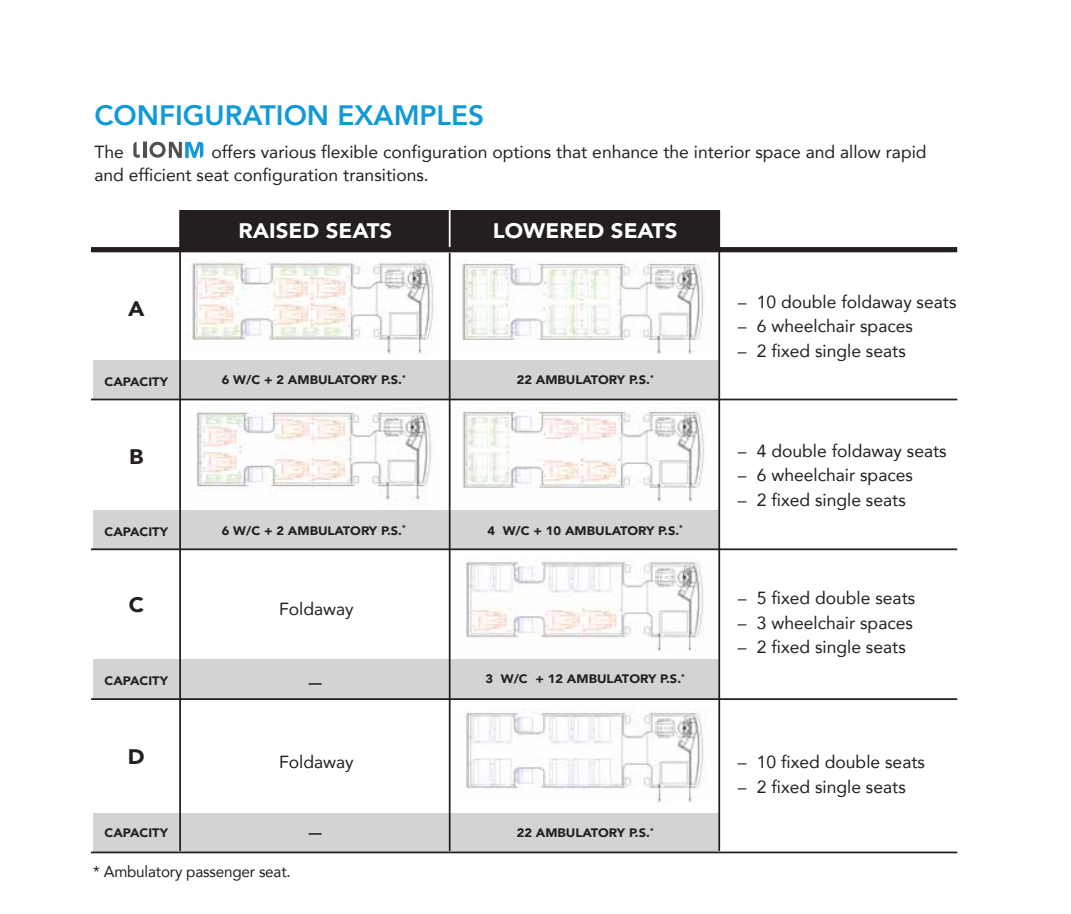
<style>
.page{position:relative;width:1071px;height:914px;background:#fff}
.page>*{position:absolute;margin:0;border:0;box-sizing:border-box;transform-origin:0 0}
.t1{font:800 28px "Avenir";color:#109ad6}
.t2{font:900 21px "Avenir";color:#fff;scale:1.05 1}
.t3{font:900 21px "Avenir";color:#231f20;scale:1.05 1}
.t4{font:17.5px/22.8px "Avenir";color:#231f20}
.t5{font:15.75px "Avenir";letter-spacing:-.015em;color:#231f20}
.t6{font:900 12.25px "Avenir";color:#231f20;scale:1.05 1}
</style>
<div class="page">
<div style="left:180px;top:210px;width:539px;height:40px;background:#231f20"></div>
<div style="left:93px;top:360px;width:625px;height:39px;background:#d1d3d4"></div>
<div style="left:93px;top:509px;width:625px;height:40px;background:#d1d3d4"></div>
<div style="left:93px;top:659px;width:625px;height:40px;background:#d1d3d4"></div>
<div style="left:93px;top:812px;width:625px;height:40px;background:#d1d3d4"></div>
<hr style="left:718px;top:210px;width:2px;height:641px;background:#231f20">
<hr style="left:449px;top:210px;width:2px;height:641px;background:#231f20">
<hr style="left:449px;top:210px;width:2px;height:43px;background:#fff">
<hr style="left:179px;top:210px;width:2px;height:641px;background:#231f20">
<div style="left:91px;top:247px;width:866px;height:5px;background:#231f20"></div>
<hr style="left:91px;top:398px;width:866px;height:2px;background:#231f20">
<hr style="left:91px;top:548px;width:866px;height:2px;background:#231f20">
<hr style="left:91px;top:698px;width:866px;height:2px;background:#231f20">
<hr style="left:91px;top:851px;width:866px;height:2px;background:#231f20">
<img style="left:465px;top:561px;width:239px;height:91px">
<img style="left:196px;top:411px;width:236px;height:90px">
<img style="left:462px;top:407px;width:243px;height:95px">
<img style="left:185px;top:260px;width:249px;height:95px">
<img style="left:455px;top:260px;width:249px;height:94px">
<img style="left:465px;top:709px;width:240px;height:94px">
<hr style="left:143px;top:142px;width:3px;height:16px;background:#4f5050">
<svg style="left:133px;top:142px;width:7px;height:16px"></svg>
<svg style="left:149px;top:142px;width:55px;height:16px"></svg>
<h1 class="t1" style="left:94px;top:93px;width:391px">CONFIGURATION EXAMPLES</h1>
<p class="t4" style="left:94px;top:140px;width:31px">The</p>
<p class="t4" style="left:94px;top:140px;width:834px;text-indent:117px">offers various flexible configuration options that enhance the interior space and allow rapid and efficient seat configuration transitions.</p>
<p class="t2" style="left:239px;top:213px;width:148px">RAISED SEATS</p>
<p class="t2" style="left:493px;top:213px;width:177px">LOWERED SEATS</p>
<p class="t3" style="left:128px;top:290px;width:17px">A</p>
<p class="t6" style="left:105px;top:371px;width:62px">CAPACITY</p>
<p class="t6" style="left:222px;top:369px;width:177px">6 W/C + 2 AMBULATORY P.S.<sup>*</sup></p>
<p class="t6" style="left:517px;top:369px;width:132px">22 AMBULATORY P.S.<sup>*</sup></p>
<p class="t3" style="left:129px;top:439px;width:15px">B</p>
<p class="t6" style="left:105px;top:521px;width:62px">CAPACITY</p>
<p class="t6" style="left:222px;top:520px;width:177px">6 W/C + 2 AMBULATORY P.S.<sup>*</sup></p>
<p class="t6" style="left:487px;top:520px;width:188px">4 W/C + 10 AMBULATORY P.S.<sup>*</sup></p>
<p class="t3" style="left:129px;top:586px;width:16px">C</p>
<p class="t4" style="left:279px;top:597px;width:76px">Foldaway</p>
<p class="t6" style="left:105px;top:670px;width:62px">CAPACITY</p>
<p class="t6" style="left:309px;top:672px;width:14px">—</p>
<p class="t6" style="left:486px;top:668px;width:191px">3 W/C + 12 AMBULATORY P.S.<sup>*</sup></p>
<p class="t4" style="left:738px;top:290px;width:220px">– 10 double foldaway seats</p>
<p class="t4" style="left:738px;top:314px;width:177px">– 6 wheelchair spaces</p>
<p class="t4" style="left:738px;top:339px;width:169px">– 2 fixed single seats</p>
<p class="t4" style="left:738px;top:439px;width:210px">– 4 double foldaway seats</p>
<p class="t4" style="left:738px;top:463px;width:177px">– 6 wheelchair spaces</p>
<p class="t4" style="left:738px;top:488px;width:169px">– 2 fixed single seats</p>
<p class="t4" style="left:738px;top:586px;width:179px">– 5 fixed double seats</p>
<p class="t4" style="left:738px;top:611px;width:177px">– 3 wheelchair spaces</p>
<p class="t4" style="left:738px;top:635px;width:169px">– 2 fixed single seats</p>
<p class="t3" style="left:128px;top:738px;width:17px">D</p>
<p class="t6" style="left:105px;top:822px;width:62px">CAPACITY</p>
<p class="t4" style="left:279px;top:750px;width:76px">Foldaway</p>
<p class="t4" style="left:738px;top:750px;width:189px">– 10 fixed double seats</p>
<p class="t4" style="left:738px;top:774px;width:169px">– 2 fixed single seats</p>
<p class="t6" style="left:309px;top:822px;width:14px">—</p>
<p class="t6" style="left:517px;top:822px;width:132px">22 AMBULATORY P.S.<sup>*</sup></p>
<p class="t5" style="left:93px;top:858px;width:199px">* Ambulatory passenger seat.</p>
</div>
